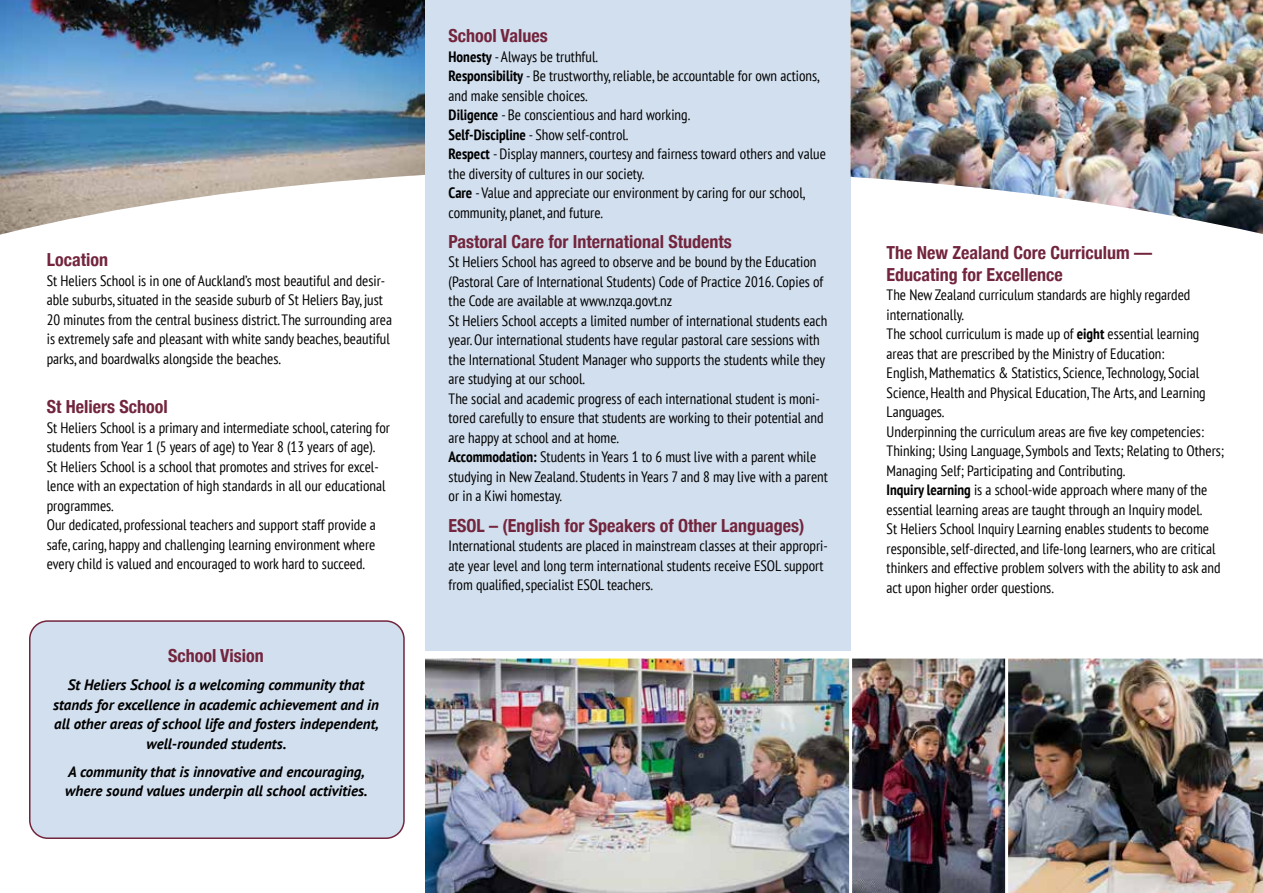
<style>
.page{position:relative;width:1263px;height:893px;background:#fff}
.page>*{position:absolute;margin:0;border:0;box-sizing:border-box;transform-origin:0 0}
.t1{font:700 condensed 18px/21.6px "Helvetica Neue";color:#72253d}
.t2{font:condensed 15px/19.5px "PT Sans";color:#000}
.t3{font:italic 700 15px/19.5px "PT Sans";color:#000;text-align:center}
.s1{font-weight:700}
</style>
<div class="page">
<img style="left:0;top:0;width:425px;height:235px">
<div style="left:425px;top:0;width:425px;height:662px;background:#d2dfee"></div>
<div style="left:30px;top:621px;width:374px;height:217px;background:#d2dfee;border-radius:18px"></div>
<div style="left:29px;top:620px;width:376px;height:219px;border:2px solid #72253d;border-radius:18px"></div>
<img style="left:425px;top:659px;width:424px;height:234px">
<img style="left:852px;top:659px;width:153px;height:234px">
<img style="left:1008px;top:659px;width:255px;height:234px">
<div style="left:413px;top:651px;width:850px;height:8px;background:#fff"></div>
<img style="left:850px;top:0;width:413px;height:234px">
<hr style="left:849px;top:655px;width:3px;height:238px;background:#fff">
<p class="t1" style="left:47px;top:248px;width:63px">Location</p>
<p class="t2" style="left:47px;top:270px;width:347px">St Heliers School is in one of Auckland’s most beautiful and desir&shy;able suburbs, situated in the seaside suburb of St Heliers Bay, just 20 minutes from the central business district. The surrounding area is extremely safe and pleasant with white sandy beaches, beautiful parks, and boardwalks alongside the beaches.</p>
<p class="t1" style="left:47px;top:395px;width:122px">St Heliers School</p>
<p class="t2" style="left:47px;top:417px;width:345px">St Heliers School is a primary and intermediate school, catering for students from Year 1 (5 years of age) to Year 8 (13 years of age).<br>St Heliers School is a school that promotes and strives for excel&shy;lence with an expectation of high standards in all our educational programmes.<br>Our dedicated, professional teachers and support staff provide a safe, caring, happy and challenging learning environment where every child is valued and encouraged to work hard to succeed.</p>
<p class="t1" style="left:168px;top:644px;width:97px">School Vision</p>
<p class="t3" style="left:53px;top:675px;width:327px">St Heliers School is a welcoming community that stands for excellence in academic achievement and in all other areas of school life and fosters independent, well-rounded students.</p>
<p class="t3" style="left:65px;top:761px;width:304px;text-align:left">A community that is innovative and encouraging, where sound values underpin all school activities.</p>
<p class="t1" style="left:449px;top:24px;width:101px">School Values</p>
<p class="t2" style="left:449px;top:46px;width:379px"><span class="s1">Honesty</span> - Always be truthful.<br><span class="s1">Responsibility</span> - Be trustworthy, reliable, be accountable for own actions, and make sensible choices.<br><span class="s1">Diligence</span> - Be conscientious and hard working.<br><span class="s1">Self-Discipline</span> - Show self-control.<br><span class="s1">Respect</span> - Display manners, courtesy and fairness toward others and value the diversity of cultures in our society.<br><span class="s1">Care</span> - Value and appreciate our environment by caring for our school, community, planet, and future.</p>
<p class="t1" style="left:449px;top:229px;width:285px">Pastoral Care for International Students</p>
<p class="t2" style="left:449px;top:252px;width:381px">St Heliers School has agreed to observe and be bound by the Education (Pastoral Care of International Students) Code of Practice 2016. Copies of the Code are available at www.nzqa.govt.nz<br>St Heliers School accepts a limited number of international students each year. Our international students have regular pastoral care sessions with the International Student Manager who supports the students while they are studying at our school.<br>The social and academic progress of each international student is moni&shy;tored carefully to ensure that students are working to their potential and are happy at school and at home.<br><span class="s1">Accommodation:</span> Students in Years 1 to 6 must live with a parent while studying in New Zealand. Students in Years 7 and 8 may live with a parent or in a Kiwi homestay.</p>
<p class="t1" style="left:449px;top:513px;width:357px">ESOL – (English for Speakers of Other Languages)</p>
<p class="t2" style="left:449px;top:536px;width:381px">International students are placed in mainstream classes at their appropri&shy;ate year level and long term international students receive ESOL support from qualified, specialist ESOL teachers.</p>
<p class="t1" style="left:887px;top:241px;width:267px">The New Zealand Core Curriculum —<br>Educating for Excellence</p>
<p class="t2" style="left:887px;top:285px;width:339px">The New Zealand curriculum standards are highly regarded internationally.<br>The school curriculum is made up of <span class="s1">eight</span> essential learning areas that are prescribed by the Ministry of Education:<br>English, Mathematics &amp; Statistics, Science, Technology, Social Science, Health and Physical Education, The Arts, and Learning Languages.<br>Underpinning the curriculum areas are five key competencies:<br>Thinking; Using Language, Symbols and Texts; Relating to Others; Managing Self; Participating and Contributing.<br><span class="s1">Inquiry learning</span> is a school-wide approach where many of the essential learning areas are taught through an Inquiry model.<br>St Heliers School Inquiry Learning enables students to become responsible, self-directed, and life-long learners, who are critical thinkers and effective problem solvers with the ability to ask and act upon higher order questions.</p>
</div>
